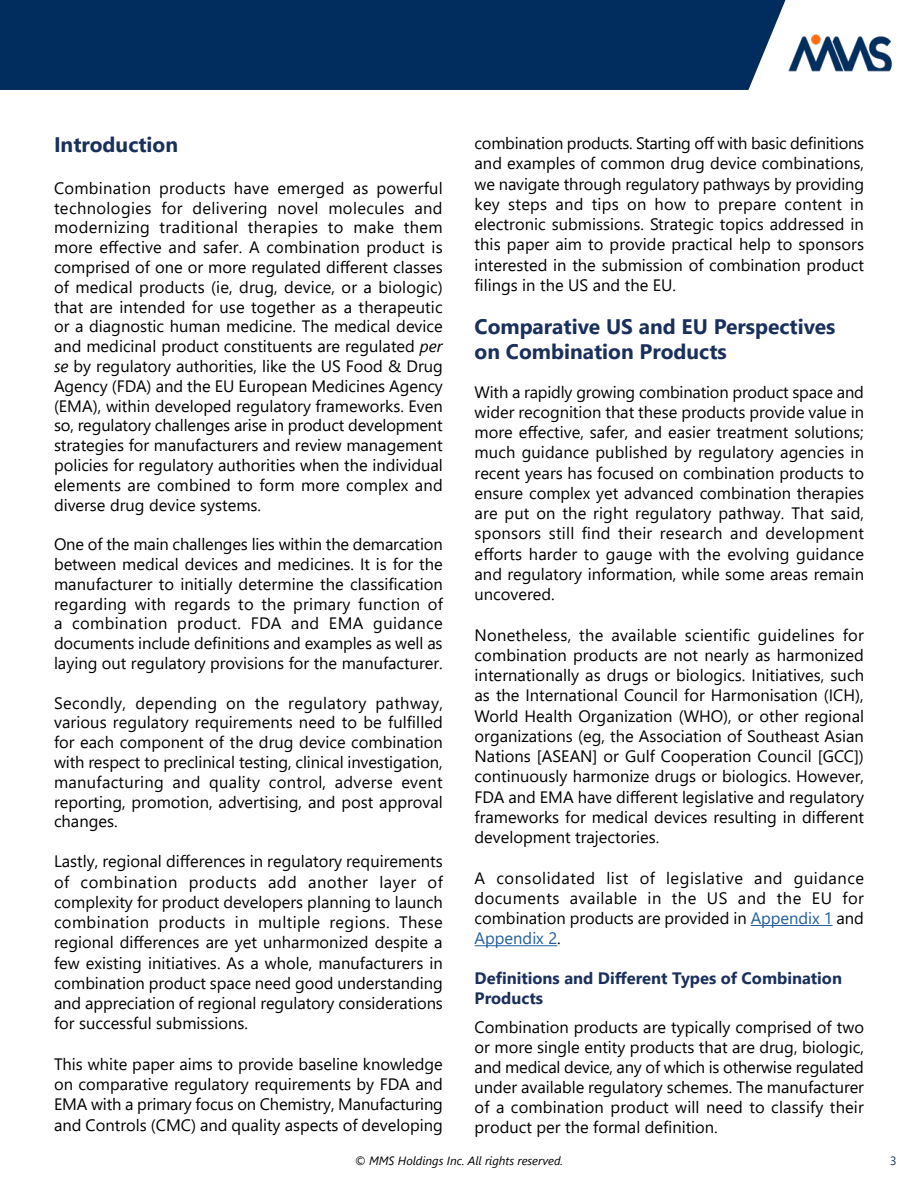
<style>
.page{position:relative;width:918px;height:1188px;background:#fff}
.page>*{position:absolute;margin:0;border:0;box-sizing:border-box;transform-origin:0 0}
.t1{font:700 21px/25.2px "Segoe UI";color:#1a305c}
.Body{font:16.5px/20.2px "Segoe UI";color:#000;text-align:justify}
.Subtitle{font:700 16.5px/19.8px "Segoe UI";color:#1a305c}
.t2{font:italic 12px "Segoe UI";color:#000}
.t3{font:12px "Segoe UI";color:#1a305c}
.s1{font-style:italic}
.s2{color:#215e9e}
</style>
<div class="page">
<div style="left:0;top:0;width:785px;height:90px;background:#002d5d"></div>
<img style="left:788px;top:34px;width:104px;height:38px">
<hr style="left:751px;top:925px;width:82px;height:1px;background:#215e9e">
<hr style="left:475px;top:945px;width:82px;height:1px;background:#215e9e">
<p class="t1" style="left:54px;top:131px;width:126px">Introduction</p>
<p class="Body" style="left:54px;top:177px;width:390px;line-height:19.8px">Combination products have emerged as powerful technologies for delivering novel molecules and modernizing traditional therapies to make them more effective and safer. A combination product is comprised of one or more regulated different classes of medical products (ie, drug, device, or a biologic) that are intended for use together as a therapeutic or a diagnostic human medicine. The medical device and medicinal product constituents are regulated <span class="s1">per se</span> by regulatory authorities, like the US Food &amp; Drug Agency (FDA) and the EU European Medicines Agency (EMA), within developed regulatory frameworks. Even so, regulatory challenges arise in product development strategies for manufacturers and review management policies for regulatory authorities when the individual elements are combined to form more complex and diverse drug device systems.</p>
<p class="Body" style="left:54px;top:533px;width:390px;line-height:19.8px">One of the main challenges lies within the demarcation between medical devices and medicines. It is for the manufacturer to initially determine the classification regarding with regards to the primary function of a combination product. FDA and EMA guidance documents include definitions and examples as well as laying out regulatory provisions for the manufacturer.</p>
<p class="Body" style="left:54px;top:691px;width:390px;line-height:19.8px">Secondly, depending on the regulatory pathway, various regulatory requirements need to be fulfilled for each component of the drug device combination with respect to preclinical testing, clinical investigation, manufacturing and quality control, adverse event reporting, promotion, advertising, and post approval changes.</p>
<p class="Body" style="left:54px;top:850px;width:390px">Lastly, regional differences in regulatory requirements of combination products add another layer of complexity for product developers planning to launch combination products in multiple regions. These regional differences are yet unharmonized despite a few existing initiatives. As a whole, manufacturers in combination product space need good understanding and appreciation of regional regulatory considerations for successful submissions.</p>
<p class="Body" style="left:54px;top:1053px;width:390px">This white paper aims to provide baseline knowledge on comparative regulatory requirements by FDA and EMA with a primary focus on Chemistry, Manufacturing and Controls (CMC) and quality aspects of developing</p>
<p class="Body" style="left:475px;top:132px;width:391px">combination products. Starting off with basic definitions and examples of common drug device combinations, we navigate through regulatory pathways by providing key steps and tips on how to prepare content in electronic submissions. Strategic topics addressed in this paper aim to provide practical help to sponsors interested in the submission of combination product filings in the US and the EU.</p>
<p class="t1" style="left:475px;top:312px;width:362px">Comparative US and EU Perspectives on Combination Products</p>
<p class="Body" style="left:475px;top:380px;width:391px">With a rapidly growing combination product space and wider recognition that these products provide value in more effective, safer, and easier treatment solutions; much guidance published by regulatory agencies in recent years has focused on combination products to ensure complex yet advanced combination therapies are put on the right regulatory pathway. That said, sponsors still find their research and development efforts harder to gauge with the evolving guidance and regulatory information, while some areas remain uncovered.</p>
<p class="Body" style="left:475px;top:623px;width:391px">Nonetheless, the available scientific guidelines for combination products are not nearly as harmonized internationally as drugs or biologics. Initiatives, such as the International Council for Harmonisation (ICH), World Health Organization (WHO), or other regional organizations (eg, the Association of Southeast Asian Nations [ASEAN] or Gulf Cooperation Council [GCC]) continuously harmonize drugs or biologics. However, FDA and EMA have different legislative and regulatory frameworks for medical devices resulting in different development trajectories.</p>
<p class="Body" style="left:475px;top:866px;width:391px">A consolidated list of legislative and guidance documents available in the US and the EU for combination products are provided in <span class="s2">Appendix 1</span> and <span class="s2">Appendix 2</span>.</p>
<p class="Subtitle" style="left:475px;top:967px;width:369px">Definitions and Different Types of Combination<br>Products</p>
<p class="Body" style="left:475px;top:1015px;width:391px">Combination products are typically comprised of two or more single entity products that are drug, biologic, and medical device, any of which is otherwise regulated under available regulatory schemes. The manufacturer of a combination product will need to classify their product per the formal definition.</p>
<p class="t2" style="left:355px;top:1150px;width:210px">© MMS Holdings Inc. All rights reserved.</p>
<p class="t3" style="left:890px;top:1150px;width:8px">3</p>
</div>
